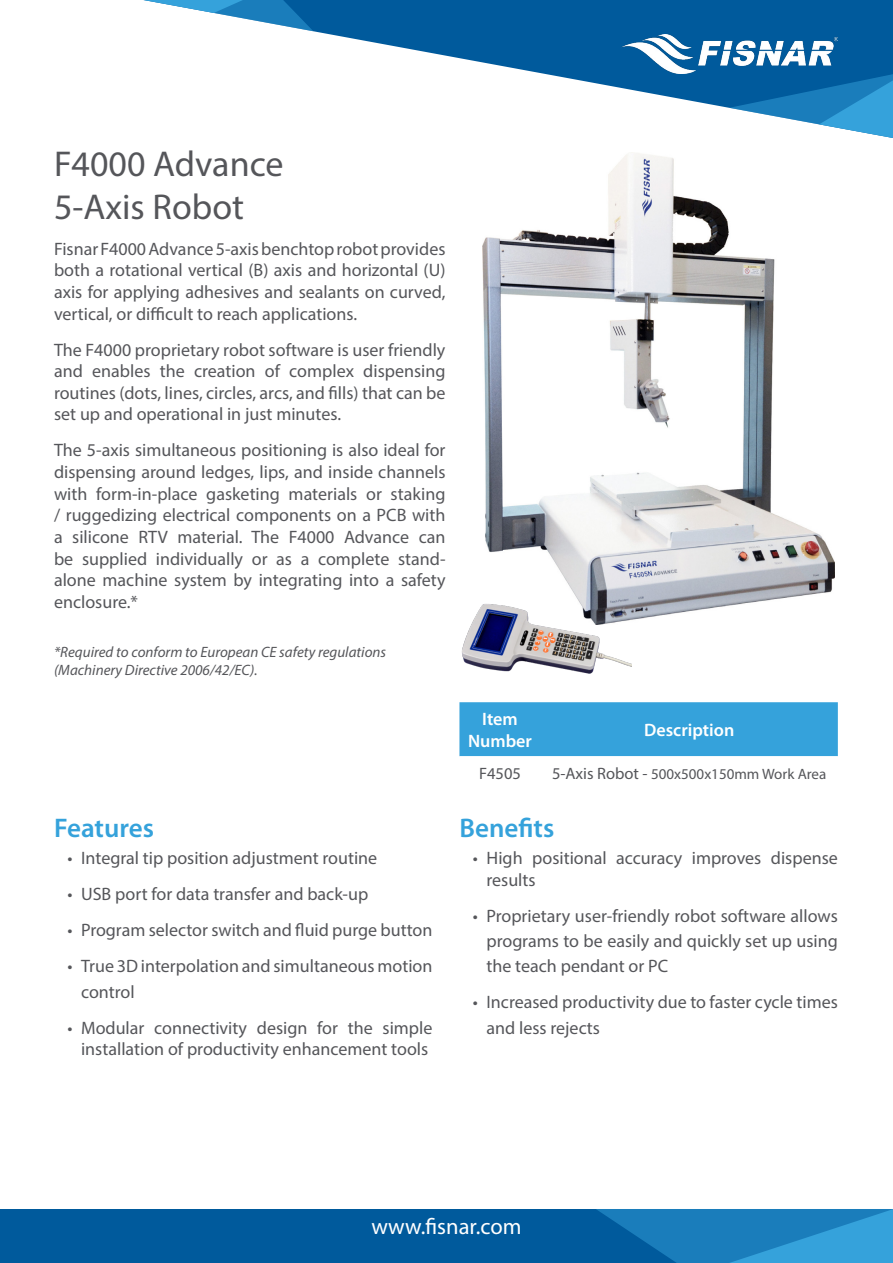
<style>
.page{position:relative;width:893px;height:1263px;background:#fff}
.page>*{position:absolute;margin:0;border:0;box-sizing:border-box;transform-origin:0 0}
.t1{font:36px/43.2px "Myriad Pro";color:#55565a}
.t2{font:600 27px "Myriad Pro";color:#35a2db}
.t3{font:22.5px "Myriad Pro";color:#fff}
.t4{font:18px/21.6px "Myriad Pro";color:#55565a;text-align:justify}
.t5{font:600 18px/21.6px "Myriad Pro";color:#fff;text-align:center}
.t6{font:16.5px "Myriad Pro";color:#55565a}
.t7{font:italic 15px/18px "Myriad Pro";color:#55565a}
.t8{font:15px "Myriad Pro";color:#55565a}
.s1{font-size:16.5px}
</style>
<div class="page">
<div style="left:0;top:1209px;width:892px;height:54px;background:#005a9c"></div>
<svg style="left:596px;top:1209px;width:296px;height:54px;background:#1d82bf"></svg>
<svg style="left:312px;top:0;width:580px;height:108px;fill:#005a9c"></svg>
<img style="left:621px;top:35px;width:216px;height:39px">
<svg style="left:143px;top:0;width:170px;height:31px"></svg>
<svg style="left:728px;top:71px;width:164px;height:67px"></svg>
<img style="left:482px;top:152px;width:352px;height:468px">
<div style="left:459px;top:702px;width:378px;height:55px;background:#35a2db"></div>
<img style="left:461px;top:603px;width:170px;height:71px">
<h1 class="t1" style="left:54px;top:141px;width:231px">F4000 Advance<br>5-Axis Robot</h1>
<p class="t4" style="left:54px;top:238px;width:393px">Fisnar F4000 Advance 5-axis benchtop robot provides both a rotational vertical (B) axis and horizontal (U) axis for applying adhesives and sealants on curved, vertical, or difficult to reach applications.</p>
<p class="t4" style="left:54px;top:338px;width:393px">The F4000 proprietary robot software is user friendly and enables the creation of complex dispensing routines (dots, lines, circles, arcs, and fills) that can be set up and operational in just minutes.</p>
<p class="t4" style="left:54px;top:439px;width:393px">The 5-axis simultaneous positioning is also ideal for dispensing around ledges, lips, and inside channels with form-in-place gasketing materials or staking / ruggedizing electrical components on a PCB with a silicone RTV material. The F4000 Advance can be supplied individually or as a complete stand&shy;alone machine system by integrating into a safety enclosure.*</p>
<p class="t7" style="left:54px;top:643px;width:333px">*Required to conform to European CE safety regulations (Machinery Directive 2006/42/EC).</p>
<h2 class="t2" style="left:54px;top:811px;width:101px">Features</h2>
<p class="t4" style="left:68px;top:847px;width:311px">• Integral tip position adjustment routine</p>
<p class="t4" style="left:68px;top:883px;width:302px">• USB port for data transfer and back-up</p>
<p class="t4" style="left:68px;top:919px;width:366px">• Program selector switch and fluid purge button</p>
<p class="t4" style="left:81px;top:953px;width:353px;line-height:25.2px;text-indent:-14px">• True 3D interpolation and simultaneous motion control</p>
<p class="t4" style="left:68px;top:1016px;width:366px;text-align:center">• Modular connectivity design for the simple installation of productivity enhancement tools</p>
<p class="t5" style="left:468px;top:708px;width:65px">Item<br>Number</p>
<p class="t5" style="left:643px;top:718px;width:92px">Description</p>
<p class="t6" style="left:479px;top:763px;width:43px">F4505</p>
<p class="t8" style="left:551px;top:765px;width:276px"><span class="s1">5-Axis Robot -</span> 500x500x150mm Work Area</p>
<h2 class="t2" style="left:459px;top:811px;width:96px">Benefits</h2>
<p class="t4" style="left:486px;top:847px;width:353px;text-indent:-14px">• High positional accuracy improves dispense results</p>
<p class="t4" style="left:486px;top:903px;width:353px;line-height:25.2px;text-indent:-14px">• Proprietary user-friendly robot software allows programs to be easily and quickly set up using the teach pendant or PC</p>
<p class="t4" style="left:486px;top:989px;width:352px;line-height:25.2px;text-indent:-14px">• Increased productivity due to faster cycle times and less rejects</p>
<p class="t3" style="left:371px;top:1212px;width:151px">www.fisnar.com</p>
</div>
